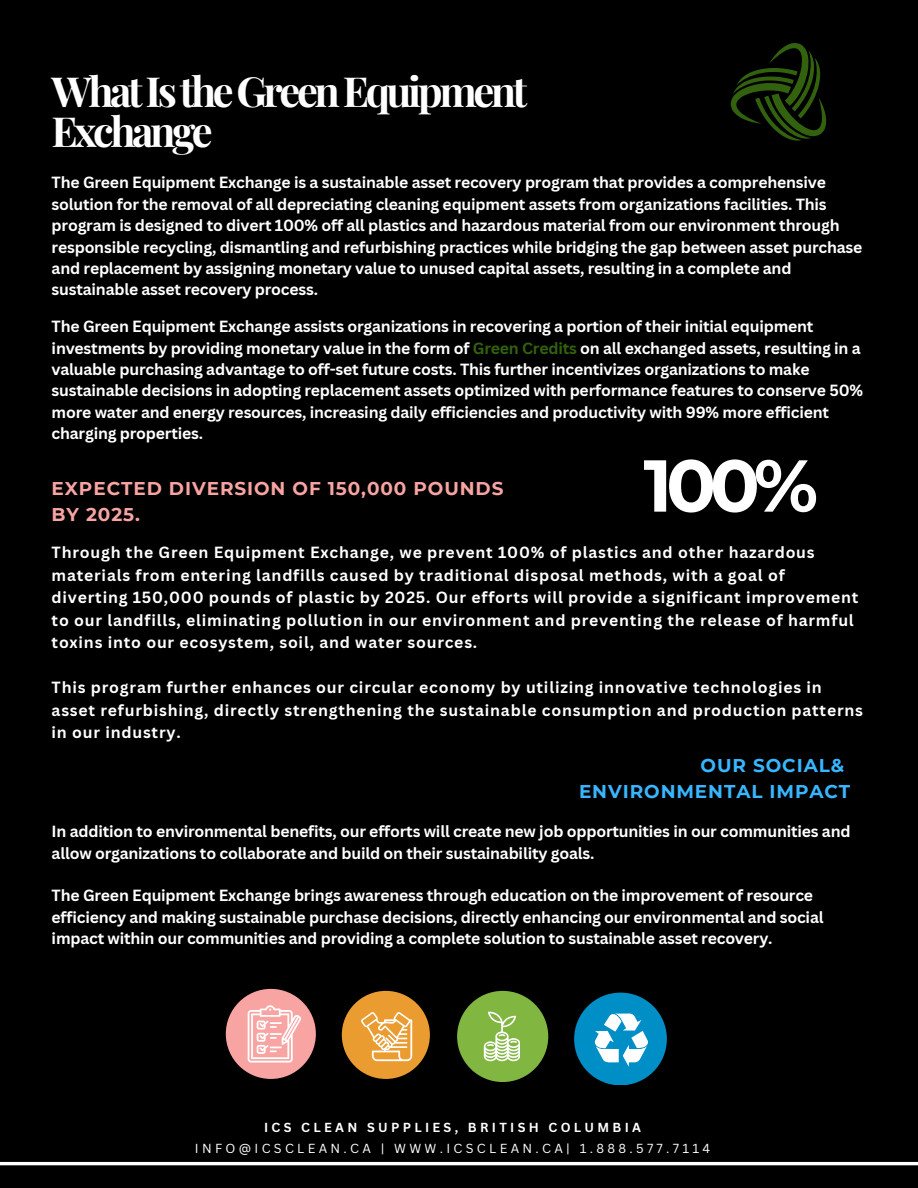
<style>
.page{position:relative;width:918px;height:1188px;background:#000}
.page>*{position:absolute;margin:0;border:0;box-sizing:border-box;transform-origin:0 0}
.t1{font:700 73.35px "Montserrat";color:#fff}
.t2{font:700 41.4px/39.8px "Playfair Display";letter-spacing:-.08em;color:#fff}
.t3{font:700 18.45px/25.8px "Montserrat";letter-spacing:.05em;color:#f7a4a3}
.t4{font:700 18.45px "Montserrat";letter-spacing:.05em;color:#38b6ff}
.t5{font:700 15.75px/21.3px "Canva Sans";letter-spacing:-.01em;color:#fff}
.t6{font:700 15.75px/22.5px "Canva Sans";letter-spacing:.05em;color:#fff}
.t7{font:12.75px "Canva Sans";letter-spacing:.26em;color:#fff}
.t8{font:700 12.75px "Canva Sans";letter-spacing:.26em;color:#fff}
.s1{color:#32620e}
</style>
<div class="page">
<svg style="left:731px;top:43px;width:95px;height:98px"></svg>
<div style="left:226px;top:989px;width:90px;height:90px;background:#f7a4a3;border-radius:50%"></div>
<div style="left:342px;top:991px;width:88px;height:88px;background:#eb9c31;border-radius:50%"></div>
<div style="left:457px;top:991px;width:91px;height:91px;background:#81b641;border-radius:50%"></div>
<div style="left:574px;top:993px;width:93px;height:92px;background:#008ec6;border-radius:50%"></div>
<svg style="left:248px;top:1005px;width:53px;height:58px"></svg>
<svg style="left:361px;top:1012px;width:51px;height:49px"></svg>
<svg style="left:484px;top:1012px;width:36px;height:49px"></svg>
<svg style="left:594px;top:1013px;width:54px;height:54px"></svg>
<hr style="left:0;top:1162px;width:918px;height:3px;background:#fff">
<p class="t2" style="left:52px;top:70px;width:477px">WhatIstheGreenEquipment<br>Exchange</p>
<p class="t5" style="left:52px;top:172px;width:812px">The Green Equipment Exchange is a sustainable asset recovery program that provides a comprehensive solution for the removal of all depreciating cleaning equipment assets from organizations facilities. This program is designed to divert 100% off all plastics and hazardous material from our environment through responsible recycling, dismantling and refurbishing practices while bridging the gap between asset purchase and replacement by assigning monetary value to unused capital assets, resulting in a complete and sustainable asset recovery process.</p>
<p class="t5" style="left:52px;top:316px;width:813px">The Green Equipment Exchange assists organizations in recovering a portion of their initial equipment investments by providing monetary value in the form of <span class="s1">Green Credits</span> on all exchanged assets, resulting in a valuable purchasing advantage to off-set future costs. This further incentivizes organizations to make sustainable decisions in adopting replacement assets optimized with performance features to conserve 50% more water and energy resources, increasing daily efficiencies and productivity with 99% more efficient charging properties.</p>
<p class="t1" style="left:644px;top:441px;width:176px">100%</p>
<p class="t6" style="left:52px;top:541px;width:808px">Through the Green Equipment Exchange, we prevent 100% of plastics and other hazardous materials from entering landfills caused by traditional disposal methods, with a goal of diverting 150,000 pounds of plastic by 2025. Our efforts will provide a significant improvement to our landfills, eliminating pollution in our environment and preventing the release of harmful toxins into our ecosystem, soil, and water sources.</p>
<p class="t6" style="left:52px;top:676px;width:813px">This program further enhances our circular economy by utilizing innovative technologies in asset refurbishing, directly strengthening the sustainable consumption and production patterns in our industry.</p>
<p class="t3" style="left:52px;top:475px;width:453px">EXPECTED DIVERSION OF 150,000 POUNDS<br>BY 2025.</p>
<p class="t4" style="left:701px;top:755px;width:145px">OUR SOCIAL&amp;</p>
<p class="t4" style="left:579px;top:780px;width:273px">ENVIRONMENTAL IMPACT</p>
<p class="t5" style="left:52px;top:820px;width:800px">In addition to environmental benefits, our efforts will create new job opportunities in our communities and allow organizations to collaborate and build on their sustainability goals.</p>
<p class="t5" style="left:52px;top:885px;width:773px">The Green Equipment Exchange brings awareness through education on the improvement of resource efficiency and making sustainable purchase decisions, directly enhancing our environmental and social impact within our communities and providing a complete solution to sustainable asset recovery.</p>
<p class="t8" style="left:264px;top:1119px;width:379px">ICS CLEAN SUPPLIES, BRITISH COLUMBIA</p>
<p class="t7" style="left:195px;top:1139px;width:517px">INFO@ICSCLEAN.CA | WWW.ICSCLEAN.CA| 1.888.577.7114</p>
</div>
